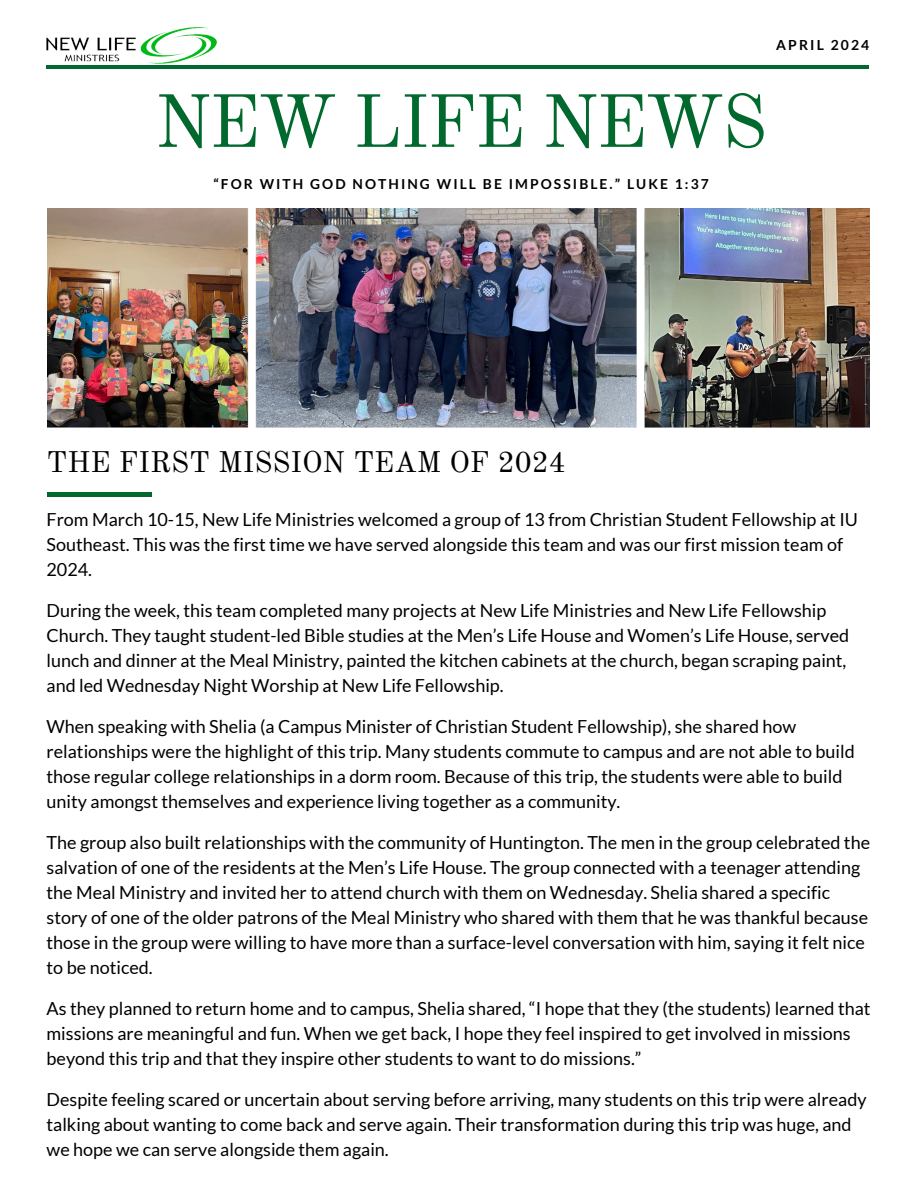
<style>
.page{position:relative;width:918px;height:1188px;background:#fff}
.page>*{position:absolute;margin:0;border:0;box-sizing:border-box;transform-origin:0 0}
.t1{font:73.8px "Old Standard";letter-spacing:-.03em;color:#02692e}
.t2{font:29.25px "Old Standard";color:#000}
.t3{font:18px/25px "Lato";color:#000}
.t4{font:700 13.95px "Lato";letter-spacing:.15em;color:#000}
.t5{font:700 13.8px "Lato";letter-spacing:.15em;color:#000}
</style>
<div class="page">
<img style="left:48px;top:209px;width:822px;height:219px">
<hr style="left:47px;top:65px;width:822px;height:4px;background:#02692e">
<img style="left:47px;top:27px;width:169px;height:36px">
<hr style="left:48px;top:493px;width:104px;height:3px;background:#02692e">
<p class="t4" style="left:776px;top:36px;width:95px">APRIL 2024</p>
<h3 class="t1" style="left:155px;top:77px;width:614px">NEW LIFE NEWS</h3>
<h3 class="t5" style="left:213px;top:175px;width:497px">“FOR WITH GOD NOTHING WILL BE IMPOSSIBLE.” LUKE 1:37</h3>
<h3 class="t2" style="left:47px;top:444px;width:521px">THE FIRST MISSION TEAM OF 2024</h3>
<p class="t3" style="left:47px;top:506px;width:813px">From March 10-15, New Life Ministries welcomed a group of 13 from Christian Student Fellowship at IU<br>Southeast. This was the first time we have served alongside this team and was our first mission team of<br>2024.</p>
<h1 class="t3" style="left:47px;top:597px;width:804px">During the week, this team completed many projects at New Life Ministries and New Life Fellowship Church. They taught student-led Bible studies at the Men’s Life House and Women’s Life House, served lunch and dinner at the Meal Ministry, painted the kitchen cabinets at the church, began scraping paint, and led Wednesday Night Worship at New Life Fellowship.</h1>
<p class="t3" style="left:47px;top:713px;width:810px">When speaking with Shelia (a Campus Minister of Christian Student Fellowship), she shared how relationships were the highlight of this trip. Many students commute to campus and are not able to build those regular college relationships in a dorm room. Because of this trip, the students were able to build unity amongst themselves and experience living together as a community.</p>
<h2 class="t3" style="left:47px;top:829px;width:825px">The group also built relationships with the community of Huntington. The men in the group celebrated the salvation of one of the residents at the Men’s Life House. The group connected with a teenager attending the Meal Ministry and invited her to attend church with them on Wednesday. Shelia shared a specific story of one of the older patrons of the Meal Ministry who shared with them that he was thankful because those in the group were willing to have more than a surface-level conversation with him, saying it felt nice to be noticed.</h2>
<p class="t3" style="left:47px;top:995px;width:826px">As they planned to return home and to campus, Shelia shared, “I hope that they (the students) learned that missions are meaningful and fun. When we get back, I hope they feel inspired to get involved in missions beyond this trip and that they inspire other students to want to do missions.”</p>
<h3 class="t3" style="left:47px;top:1086px;width:822px">Despite feeling scared or uncertain about serving before arriving, many students on this trip were already talking about wanting to come back and serve again. Their transformation during this trip was huge, and we hope we can serve alongside them again.</h3>
</div>
